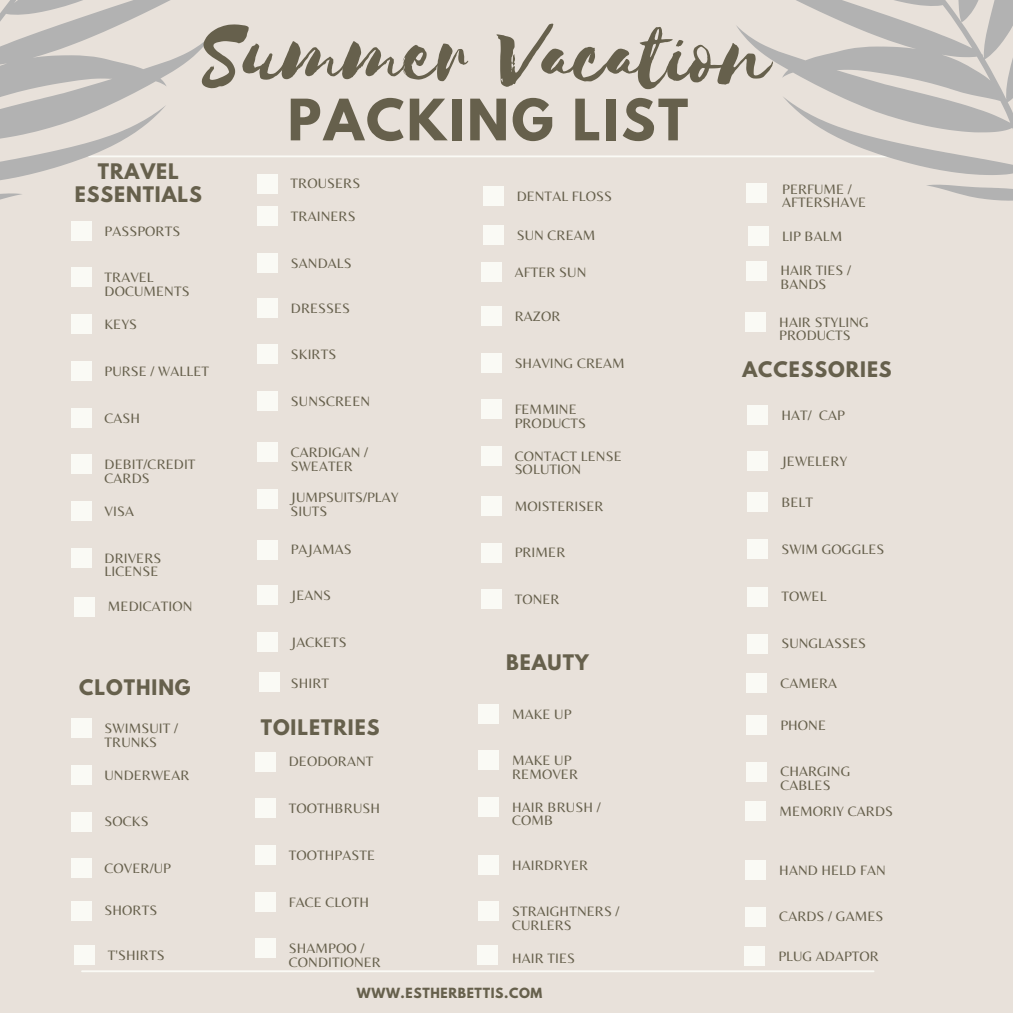
<style>
.page{position:relative;width:1013px;height:1013px;background:#fff}
.page>*{position:absolute;margin:0;border:0;box-sizing:border-box;transform-origin:0 0}
.t1{font:98.5px "Selima";color:#66604c}
.t2{font:700 50.5px "League Spartan";letter-spacing:.05em;color:#66604c}
.t3{font:700 19px/23.5px "League Spartan";letter-spacing:.05em;color:#66604c;text-align:center}
.t4{font:14.12px/13.4px "Belleza";letter-spacing:.005em;color:#66604c}
.t5{font:700 12.38px "League Spartan";letter-spacing:.05em;color:#66604c}
</style>
<div class="page">
<div style="left:0;top:0;width:1012px;height:1012px;background:#e8e1da"></div>
<hr style="left:89px;top:155px;width:808px;height:2px;background:#fafaf5">
<hr style="left:82px;top:970px;width:791px;height:2px;background:#fafaf5">
<div style="left:71px;top:718px;width:20px;height:20px;background:#fafaf5"></div>
<div style="left:255px;top:751px;width:20px;height:20px;background:#fafaf5"></div>
<div style="left:71px;top:765px;width:20px;height:19px;background:#fafaf5"></div>
<div style="left:255px;top:798px;width:20px;height:20px;background:#fafaf5"></div>
<div style="left:71px;top:811px;width:20px;height:20px;background:#fafaf5"></div>
<div style="left:255px;top:845px;width:20px;height:19px;background:#fafaf5"></div>
<div style="left:71px;top:858px;width:20px;height:20px;background:#fafaf5"></div>
<div style="left:255px;top:891px;width:20px;height:20px;background:#fafaf5"></div>
<div style="left:74px;top:945px;width:21px;height:20px;background:#fafaf5"></div>
<div style="left:255px;top:938px;width:20px;height:20px;background:#fafaf5"></div>
<div style="left:483px;top:186px;width:20px;height:20px;background:#fafaf5"></div>
<div style="left:257px;top:174px;width:20px;height:19px;background:#fafaf5"></div>
<div style="left:483px;top:225px;width:20px;height:19px;background:#fafaf5"></div>
<div style="left:257px;top:298px;width:21px;height:20px;background:#fafaf5"></div>
<div style="left:481px;top:262px;width:20px;height:19px;background:#fafaf5"></div>
<div style="left:257px;top:344px;width:21px;height:20px;background:#fafaf5"></div>
<div style="left:481px;top:306px;width:20px;height:20px;background:#fafaf5"></div>
<div style="left:257px;top:391px;width:21px;height:20px;background:#fafaf5"></div>
<div style="left:481px;top:353px;width:20px;height:19px;background:#fafaf5"></div>
<div style="left:257px;top:442px;width:20px;height:20px;background:#fafaf5"></div>
<div style="left:481px;top:399px;width:20px;height:20px;background:#fafaf5"></div>
<div style="left:257px;top:489px;width:20px;height:20px;background:#fafaf5"></div>
<div style="left:481px;top:446px;width:20px;height:20px;background:#fafaf5"></div>
<div style="left:478px;top:703px;width:21px;height:20px;background:#fafaf5"></div>
<div style="left:747px;top:492px;width:21px;height:20px;background:#fafaf5"></div>
<div style="left:478px;top:750px;width:21px;height:20px;background:#fafaf5"></div>
<div style="left:747px;top:539px;width:21px;height:19px;background:#fafaf5"></div>
<div style="left:478px;top:797px;width:21px;height:20px;background:#fafaf5"></div>
<div style="left:747px;top:586px;width:21px;height:20px;background:#fafaf5"></div>
<div style="left:478px;top:854px;width:21px;height:20px;background:#fafaf5"></div>
<div style="left:747px;top:633px;width:21px;height:20px;background:#fafaf5"></div>
<div style="left:478px;top:901px;width:21px;height:20px;background:#fafaf5"></div>
<div style="left:477px;top:944px;width:21px;height:20px;background:#fafaf5"></div>
<div style="left:746px;top:183px;width:21px;height:20px;background:#fafaf5"></div>
<div style="left:748px;top:226px;width:20px;height:20px;background:#fafaf5"></div>
<div style="left:746px;top:261px;width:21px;height:19px;background:#fafaf5"></div>
<div style="left:746px;top:673px;width:21px;height:20px;background:#fafaf5"></div>
<div style="left:257px;top:540px;width:21px;height:20px;background:#fafaf5"></div>
<div style="left:481px;top:496px;width:20px;height:19px;background:#fafaf5"></div>
<div style="left:257px;top:585px;width:20px;height:20px;background:#fafaf5"></div>
<div style="left:481px;top:542px;width:20px;height:20px;background:#fafaf5"></div>
<div style="left:257px;top:632px;width:20px;height:20px;background:#fafaf5"></div>
<div style="left:481px;top:589px;width:20px;height:20px;background:#fafaf5"></div>
<div style="left:745px;top:312px;width:21px;height:20px;background:#fafaf5"></div>
<div style="left:259px;top:671px;width:20px;height:20px;background:#fafaf5"></div>
<div style="left:71px;top:221px;width:20px;height:20px;background:#fafaf5"></div>
<div style="left:71px;top:267px;width:20px;height:20px;background:#fafaf5"></div>
<div style="left:71px;top:314px;width:20px;height:20px;background:#fafaf5"></div>
<div style="left:71px;top:361px;width:20px;height:20px;background:#fafaf5"></div>
<div style="left:71px;top:408px;width:20px;height:19px;background:#fafaf5"></div>
<div style="left:71px;top:454px;width:20px;height:20px;background:#fafaf5"></div>
<div style="left:71px;top:501px;width:20px;height:20px;background:#fafaf5"></div>
<div style="left:71px;top:548px;width:20px;height:20px;background:#fafaf5"></div>
<div style="left:746px;top:714px;width:21px;height:20px;background:#fafaf5"></div>
<div style="left:746px;top:761px;width:21px;height:20px;background:#fafaf5"></div>
<div style="left:745px;top:801px;width:21px;height:19px;background:#fafaf5"></div>
<div style="left:745px;top:859px;width:21px;height:20px;background:#fafaf5"></div>
<div style="left:745px;top:906px;width:21px;height:20px;background:#fafaf5"></div>
<div style="left:744px;top:946px;width:21px;height:19px;background:#fafaf5"></div>
<div style="left:747px;top:405px;width:21px;height:19px;background:#fafaf5"></div>
<div style="left:747px;top:451px;width:21px;height:20px;background:#fafaf5"></div>
<div style="left:257px;top:206px;width:21px;height:20px;background:#fafaf5"></div>
<div style="left:257px;top:253px;width:21px;height:19px;background:#fafaf5"></div>
<div style="left:71px;top:900px;width:20px;height:20px;background:#fafaf5"></div>
<div style="left:74px;top:596px;width:21px;height:20px;background:#fafaf5"></div>
<svg style="left:0;top:193px;width:22px;height:7px"></svg>
<svg style="left:0;top:141px;width:166px;height:40px"></svg>
<svg style="left:0;top:0;width:213px;height:141px"></svg>
<svg style="left:927px;top:185px;width:85px;height:16px"></svg>
<svg style="left:782px;top:132px;width:230px;height:43px"></svg>
<svg style="left:736px;top:0;width:276px;height:132px"></svg>
<h1 class="t1" style="left:204px;top:2px;width:568px">Summer Vacation</h1>
<h2 class="t2" style="left:288px;top:80px;width:402px">PACKING LIST</h2>
<h3 class="t3" style="left:75px;top:159px;width:129px">TRAVEL<br>ESSENTIALS</h3>
<p class="t4" style="left:104px;top:224px;width:77px">PASSPORTS</p>
<p class="t4" style="left:104px;top:271px;width:86px">TRAVEL<br>DOCUMENTS</p>
<p class="t4" style="left:104px;top:317px;width:34px">KEYS</p>
<p class="t4" style="left:104px;top:364px;width:106px">PURSE / WALLET</p>
<p class="t4" style="left:104px;top:411px;width:37px">CASH</p>
<p class="t4" style="left:104px;top:457px;width:92px">DEBIT/CREDIT<br>CARDS</p>
<p class="t4" style="left:104px;top:504px;width:31px">VISA</p>
<p class="t4" style="left:104px;top:551px;width:58px">DRIVERS<br>LICENSE</p>
<p class="t4" style="left:108px;top:599px;width:86px">MEDICATION</p>
<h3 class="t3" style="left:79px;top:675px;width:113px">CLOTHING</h3>
<p class="t4" style="left:104px;top:721px;width:75px">SWIMSUIT /<br>TRUNKS</p>
<p class="t4" style="left:104px;top:768px;width:86px">UNDERWEAR</p>
<p class="t4" style="left:104px;top:814px;width:45px">SOCKS</p>
<p class="t4" style="left:104px;top:861px;width:68px">COVER/UP</p>
<p class="t4" style="left:104px;top:903px;width:54px">SHORTS</p>
<p class="t4" style="left:290px;top:177px;width:71px">TROUSERS</p>
<p class="t4" style="left:291px;top:209px;width:66px">TRAINERS</p>
<p class="t4" style="left:291px;top:256px;width:62px">SANDALS</p>
<p class="t4" style="left:291px;top:301px;width:61px">DRESSES</p>
<p class="t4" style="left:291px;top:347px;width:47px">SKIRTS</p>
<p class="t4" style="left:291px;top:394px;width:81px">SUNSCREEN</p>
<p class="t4" style="left:291px;top:445px;width:79px">CARDIGAN /<br>SWEATER</p>
<p class="t4" style="left:290px;top:491px;width:110px">JUMPSUITS/PLAY<br>SIUTS</p>
<p class="t4" style="left:291px;top:542px;width:63px">PAJAMAS</p>
<p class="t4" style="left:291px;top:588px;width:42px">JEANS</p>
<p class="t4" style="left:291px;top:635px;width:57px">JACKETS</p>
<p class="t4" style="left:291px;top:676px;width:40px">SHIRT</p>
<h3 class="t3" style="left:261px;top:715px;width:120px">TOILETRIES</h3>
<p class="t4" style="left:289px;top:754px;width:86px">DEODORANT</p>
<p class="t4" style="left:289px;top:801px;width:93px">TOOTHBRUSH</p>
<p class="t4" style="left:289px;top:848px;width:88px">TOOTHPASTE</p>
<p class="t4" style="left:289px;top:895px;width:82px">FACE CLOTH</p>
<p class="t4" style="left:108px;top:948px;width:58px">T'SHIRTS</p>
<p class="t4" style="left:289px;top:941px;width:94px">SHAMPOO /<br>CONDITIONER</p>
<p class="t4" style="left:516px;top:189px;width:97px">DENTAL FLOSS</p>
<p class="t4" style="left:516px;top:228px;width:80px">SUN CREAM</p>
<p class="t4" style="left:515px;top:265px;width:73px">AFTER SUN</p>
<p class="t4" style="left:514px;top:309px;width:47px">RAZOR</p>
<p class="t4" style="left:514px;top:356px;width:112px">SHAVING CREAM</p>
<p class="t4" style="left:514px;top:402px;width:73px">FEMMINE<br>PRODUCTS</p>
<p class="t4" style="left:514px;top:449px;width:108px">CONTACT LENSE<br>SOLUTION</p>
<p class="t4" style="left:514px;top:499px;width:90px">MOISTERISER</p>
<p class="t4" style="left:514px;top:545px;width:52px">PRIMER</p>
<p class="t4" style="left:514px;top:592px;width:46px">TONER</p>
<h3 class="t3" style="left:506px;top:650px;width:84px">BEAUTY</h3>
<p class="t4" style="left:512px;top:707px;width:61px">MAKE UP</p>
<p class="t4" style="left:512px;top:753px;width:67px">MAKE UP<br>REMOVER</p>
<p class="t4" style="left:512px;top:800px;width:90px">HAIR BRUSH /<br>COMB</p>
<p class="t4" style="left:512px;top:858px;width:78px">HAIRDRYER</p>
<p class="t4" style="left:512px;top:904px;width:109px">STRAIGHTNERS /<br>CURLERS</p>
<p class="t4" style="left:512px;top:951px;width:64px">HAIR TIES</p>
<p class="t5" style="left:357px;top:983px;width:187px">WWW.ESTHERBETTIS.COM</p>
<p class="t4" style="left:782px;top:182px;width:85px">PERFUME /<br>AFTERSHAVE</p>
<p class="t4" style="left:782px;top:229px;width:62px">LIP BALM</p>
<p class="t4" style="left:780px;top:264px;width:72px">HAIR TIES /<br>BANDS</p>
<p class="t4" style="left:779px;top:315px;width:91px">HAIR STYLING<br>PRODUCTS</p>
<h3 class="t3" style="left:742px;top:357px;width:151px">ACCESSORIES</h3>
<p class="t4" style="left:781px;top:408px;width:65px">HAT/ CAP</p>
<p class="t4" style="left:781px;top:454px;width:68px">JEWELERY</p>
<p class="t4" style="left:781px;top:495px;width:33px">BELT</p>
<p class="t4" style="left:781px;top:542px;width:104px">SWIM GOGGLES</p>
<p class="t4" style="left:781px;top:590px;width:47px">TOWEL</p>
<p class="t4" style="left:781px;top:636px;width:86px">SUNGLASSES</p>
<p class="t4" style="left:780px;top:676px;width:58px">CAMERA</p>
<p class="t4" style="left:780px;top:717px;width:47px">PHONE</p>
<p class="t4" style="left:780px;top:764px;width:71px">CHARGING<br>CABLES</p>
<p class="t4" style="left:779px;top:804px;width:115px">MEMORIY CARDS</p>
<p class="t4" style="left:779px;top:862px;width:108px">HAND HELD FAN</p>
<p class="t4" style="left:779px;top:909px;width:105px">CARDS / GAMES</p>
<p class="t4" style="left:778px;top:949px;width:102px">PLUG ADAPTOR</p>
</div>
